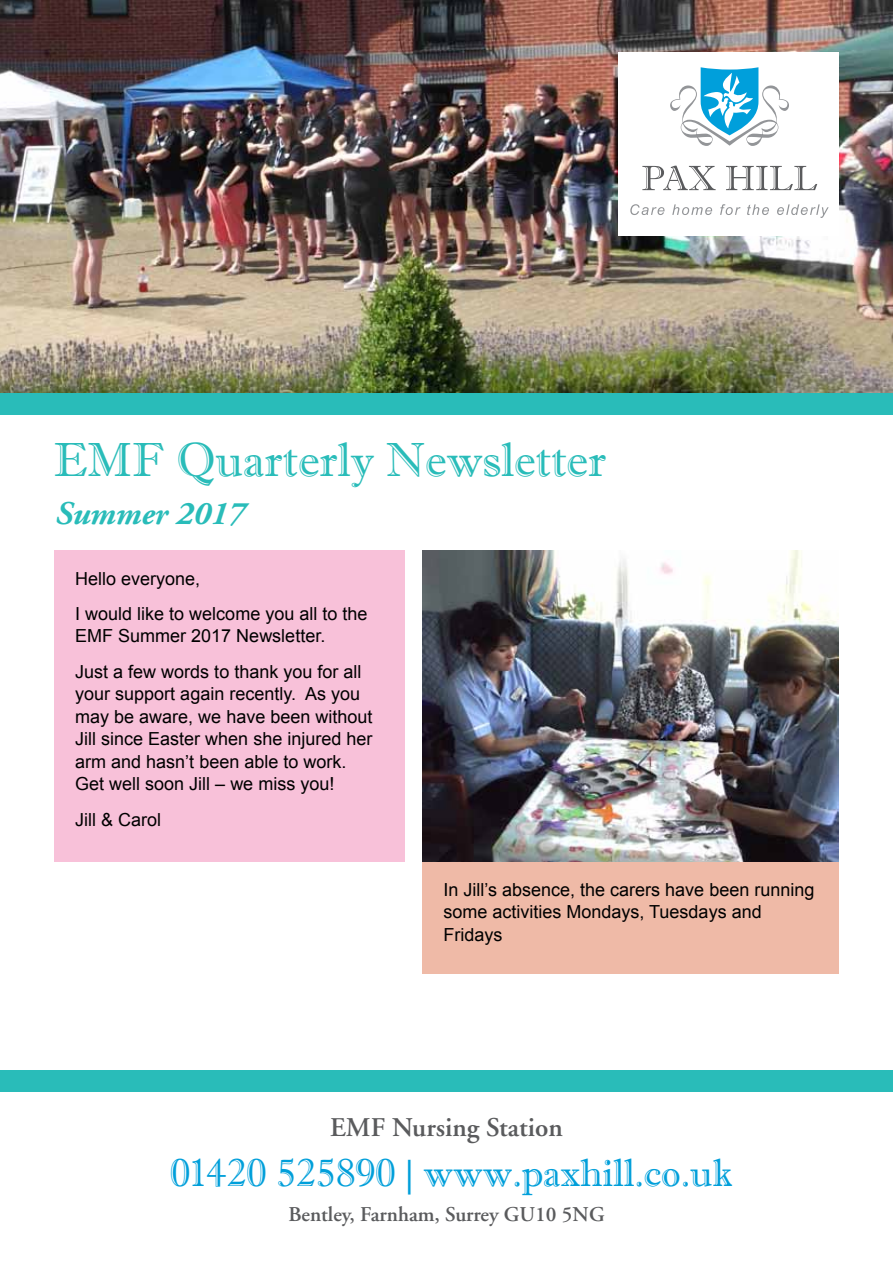
<style>
.page{position:relative;width:893px;height:1263px;background:#fff}
.page>*{position:absolute;margin:0;border:0;box-sizing:border-box;transform-origin:0 0}
.t1{font:48px "Imprint MT Shadow";color:#29bcb9}
.t2{font:39px "Imprint MT Shadow";color:#009fda}
.t3{font:italic 700 33px "Adobe Garamond";color:#29bcb9}
.t4{font:600 27px "Adobe Garamond";color:#5a5b5d}
.t5{font:600 21px "Adobe Garamond";color:#5a5b5d}
.t6{font:18px/22.5px "Arial";color:#000}
</style>
<div class="page">
<img style="left:0;top:0;width:893px;height:393px">
<div style="left:619px;top:52px;width:220px;height:184px;background:#fff"></div>
<svg style="left:642px;top:166px;width:74px;height:24px"></svg>
<svg style="left:726px;top:166px;width:91px;height:24px"></svg>
<svg style="left:670px;top:67px;width:119px;height:79px"></svg>
<svg style="left:630px;top:204px;width:34px;height:11px"></svg>
<svg style="left:672px;top:204px;width:40px;height:11px"></svg>
<svg style="left:720px;top:204px;width:21px;height:11px"></svg>
<svg style="left:747px;top:204px;width:22px;height:11px"></svg>
<svg style="left:777px;top:204px;width:52px;height:14px"></svg>
<div style="left:0;top:393px;width:893px;height:21px;background:#29bcb9"></div>
<div style="left:54px;top:550px;width:351px;height:311px;background:#f8c1d9"></div>
<div style="left:0;top:1070px;width:893px;height:21px;background:#29bcb9"></div>
<div style="left:422px;top:861px;width:417px;height:113px;background:#efbaa7"></div>
<img style="left:422px;top:550px;width:417px;height:311px">
<h1 class="t1" style="left:54px;top:432px;width:554px">EMF Quarterly Newsletter</h1>
<h3 class="t3" style="left:54px;top:496px;width:191px">Summer 2017</h3>
<p class="t6" style="left:75px;top:561px;width:294px;line-height:35.2px">Hello everyone,<br>I would like to welcome you all to the</p>
<p class="t6" style="left:75px;top:619px;width:288px;line-height:35.2px">EMF Summer 2017 Newsletter.<br>Just a few words to thank you for all</p>
<p class="t6" style="left:75px;top:683px;width:299px">your support again recently. As you may be aware, we have been without Jill since Easter when she injured her arm and hasn’t been able to work.<br>Get well soon Jill – we miss you!</p>
<p class="t6" style="left:75px;top:808px;width:88px">Jill &amp; Carol</p>
<p class="t6" style="left:443px;top:878px;width:372px">In Jill’s absence, the carers have been running some activities Mondays, Tuesdays and<br>Fridays</p>
<h3 class="t4" style="left:330px;top:1112px;width:234px">EMF Nursing Station</h3>
<h2 class="t2" style="left:170px;top:1150px;width:564px">01420 525890 | www.paxhill.co.uk</h2>
<p class="t5" style="left:288px;top:1202px;width:318px">Bentley, Farnham, Surrey GU10 5NG</p>
</div>
